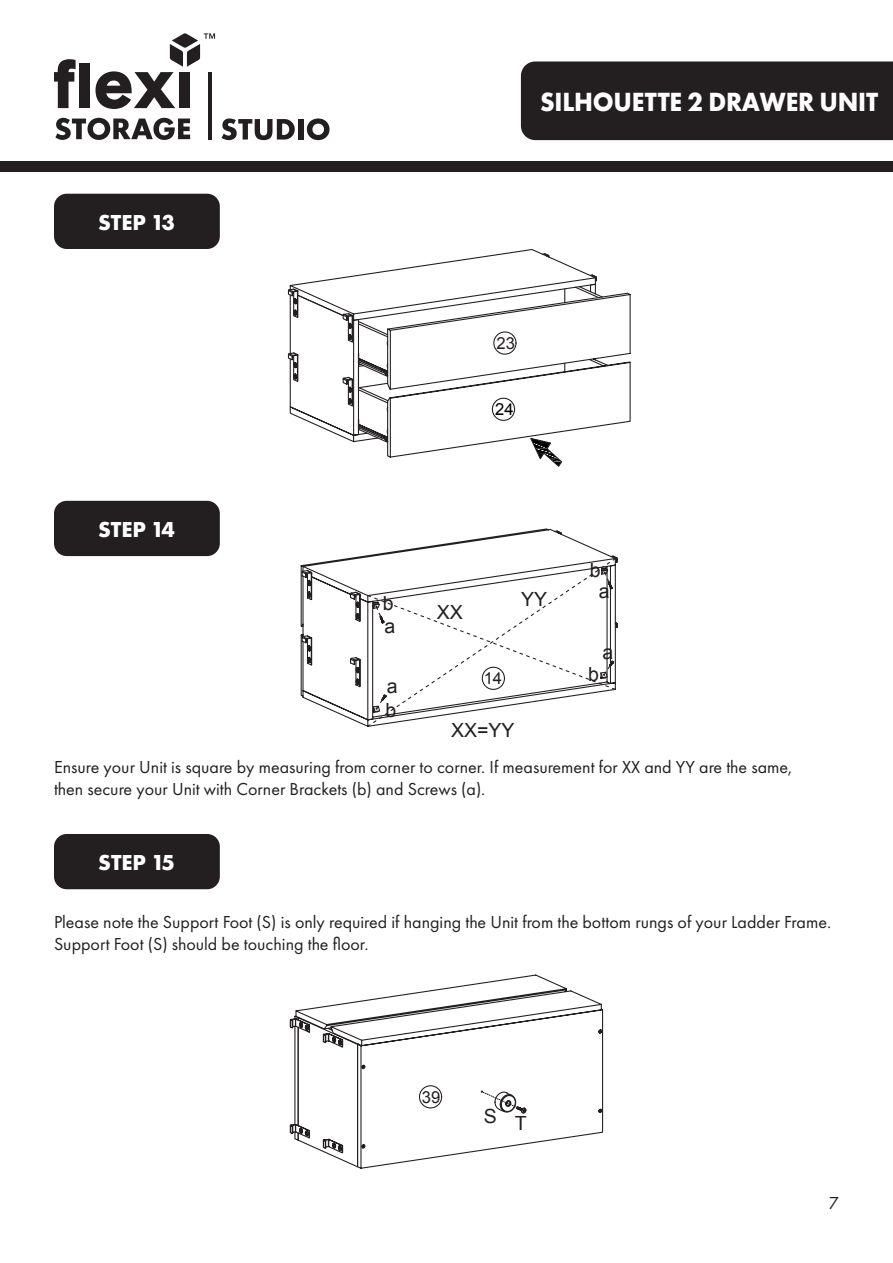
<style>
.page{position:relative;width:893px;height:1263px;background:#fff}
.page>*{position:absolute;margin:0;border:0;box-sizing:border-box;transform-origin:0 0}
.t1{font:700 27.3px "Futura PT";letter-spacing:-.01em;color:#fff;scale:.94 1}
.t2{font:700 22.5px "Futura PT";color:#fff}
.t3{font:19.5px "Arial";color:#231f20}
.t4{font:18px/21.6px "Futura PT";color:#231f20}
.t5{font:16.65px "Arial";color:#231f20}
.t6{font:16.65px "Arial";color:#000}
</style>
<div class="page">
<div style="left:521px;top:62px;width:372px;height:78px;background:#231f20"></div>
<div style="left:0;top:162px;width:893px;height:10px;background:#231f20"></div>
<svg style="left:55px;top:118px;width:135px;height:22px"></svg>
<svg style="left:54px;top:59px;width:22px;height:49px"></svg>
<div style="left:79px;top:63px;width:11px;height:45px;background:#231f20"></div>
<hr style="left:208px;top:72px;width:4px;height:67px;background:#231f20">
<svg style="left:96px;top:33px;width:119px;height:76px"></svg>
<svg style="left:222px;top:118px;width:73px;height:22px"></svg>
<div style="left:298px;top:119px;width:5px;height:21px;background:#231f20"></div>
<svg style="left:307px;top:118px;width:23px;height:22px"></svg>
<div style="left:54px;top:501px;width:166px;height:55px;background:#231f20;border-radius:13px"></div>
<div style="left:54px;top:834px;width:166px;height:55px;background:#231f20;border-radius:13px"></div>
<div style="left:54px;top:194px;width:166px;height:55px;background:#231f20;border-radius:13px"></div>
<svg style="left:604px;top:292px;width:27px;height:134px"></svg>
<svg style="left:287px;top:249px;width:317px;height:218px"></svg>
<div style="left:492px;top:398px;width:23px;height:23px;border:1px solid #231f20;border-radius:50%"></div>
<div style="left:493px;top:331px;width:23px;height:24px;border:1px solid #231f20;border-radius:50%"></div>
<svg style="left:301px;top:530px;width:317px;height:197px"></svg>
<div style="left:482px;top:667px;width:23px;height:23px;border:1px solid #231f20;border-radius:50%"></div>
<svg style="left:295px;top:974px;width:309px;height:195px"></svg>
<svg style="left:289px;top:1015px;width:314px;height:153px"></svg>
<div style="left:419px;top:1085px;width:23px;height:23px;border:1px solid #231f20;border-radius:50%"></div>
<p class="t2" style="left:98px;top:208px;width:79px">STEP 13</p>
<p class="t2" style="left:98px;top:515px;width:79px">STEP 14</p>
<h1 class="t1" style="left:540px;top:84px;width:361px">SILHOUETTE 2 DRAWER UNIT</h1>
<p class="t5" style="left:497px;top:332px;width:20px">23</p>
<p class="t6" style="left:495px;top:398px;width:20px">24</p>
<p class="t3" style="left:383px;top:590px;width:12px">b</p>
<p class="t3" style="left:385px;top:613px;width:12px">a</p>
<p class="t3" style="left:387px;top:673px;width:12px">a</p>
<p class="t3" style="left:385px;top:697px;width:12px">b</p>
<p class="t3" style="left:437px;top:599px;width:28px">XX</p>
<p class="t3" style="left:521px;top:586px;width:28px">YY</p>
<p class="t5" style="left:484px;top:667px;width:20px">14</p>
<p class="t3" style="left:451px;top:717px;width:65px">XX=YY</p>
<p class="t3" style="left:590px;top:557px;width:12px">b</p>
<p class="t3" style="left:599px;top:579px;width:12px">a</p>
<p class="t3" style="left:602px;top:639px;width:12px">a</p>
<p class="t3" style="left:588px;top:661px;width:12px">b</p>
<p class="t4" style="left:54px;top:756px;width:740px">Ensure your Unit is square by measuring from corner to corner. If measurement for XX and YY are the same, then secure your Unit with Corner Brackets (b) and Screws (a).</p>
<p class="t2" style="left:98px;top:848px;width:78px">STEP 15</p>
<p class="t4" style="left:54px;top:911px;width:779px">Please note the Support Foot (S) is only required if hanging the Unit from the bottom rungs of your Ladder Frame.<br>Support Foot (S) should be touching the floor.</p>
<p class="t5" style="left:422px;top:1086px;width:20px">39</p>
<p class="t3" style="left:484px;top:1107px;width:44px">S T</p>
<p class="t4" style="left:829px;top:1192px;width:12px">7</p>
</div>
